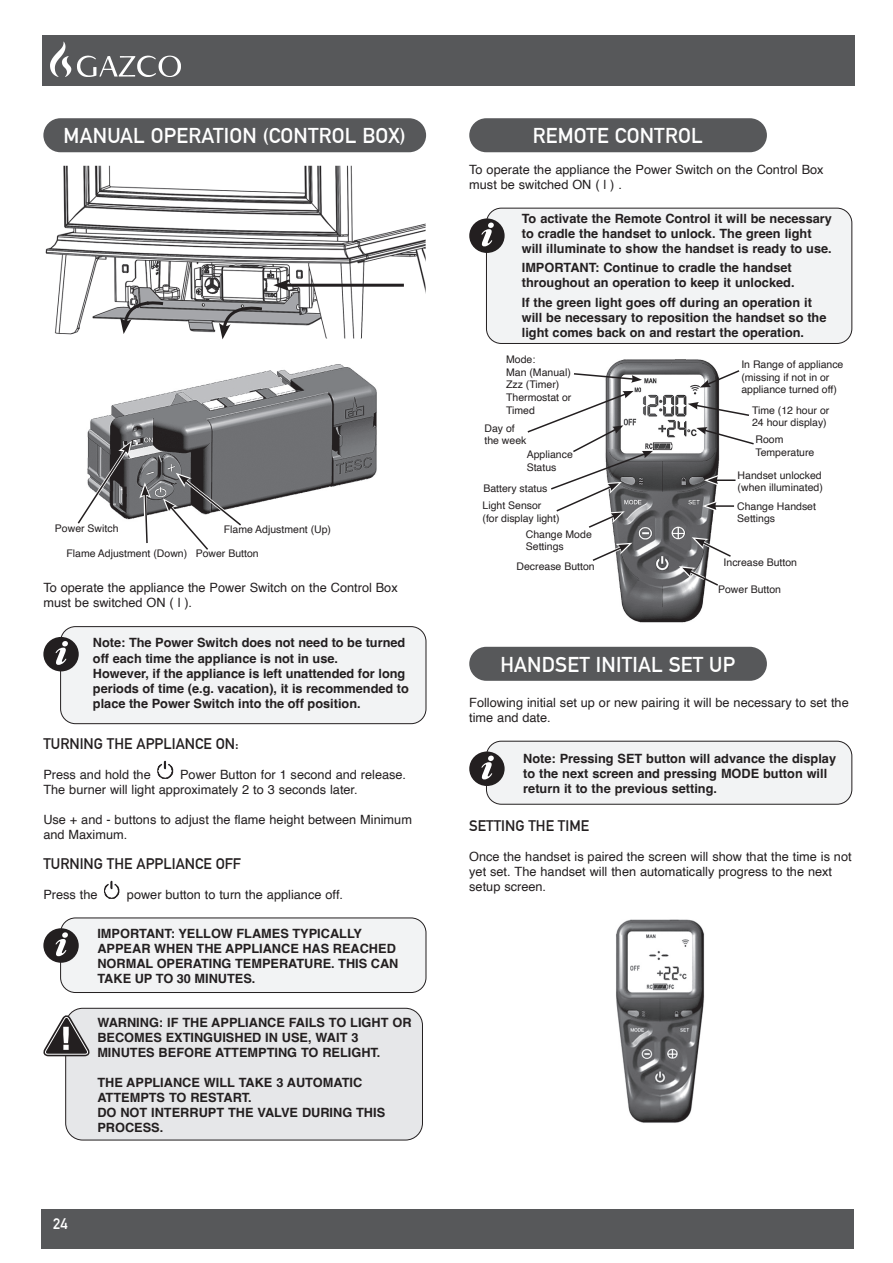
<style>
.page{position:relative;width:893px;height:1263px;background:#fff}
.page>*{position:absolute;margin:0;border:0;box-sizing:border-box;transform-origin:0 0}
.t1{font:700 21px "DIN Alternate";letter-spacing:.01em;color:#fff}
.t2{font:700 15px "DIN Alternate";color:#231f20}
.t3{font:700 15px "DIN Alternate";color:#fff}
.t4{font:700 12.75px/15px "Helvetica";color:#231f20}
.t5{font:12.75px/15px "Helvetica";color:#231f20}
.t6{font:10.5px/12.6px "Helvetica";color:#231f20}
</style>
<div class="page">
<div style="left:41px;top:1209px;width:813px;height:39px;background:#57585a"></div>
<div style="left:42px;top:35px;width:812px;height:50px;background:#57585a"></div>
<img style="left:50px;top:42px;width:14px;height:35px">
<div style="left:43px;top:118px;width:383px;height:34px;background:#57585a;border-radius:17px"></div>
<img style="left:45px;top:166px;width:381px;height:172px">
<svg style="left:120px;top:301px;width:46px;height:33px"></svg>
<svg style="left:219px;top:306px;width:46px;height:33px"></svg>
<hr style="left:284px;top:284px;width:120px;height:3px;background:#231f20">
<svg style="left:273px;top:279px;width:16px;height:12px"></svg>
<img style="left:87px;top:364px;width:290px;height:155px">
<svg style="left:77px;top:441px;width:55px;height:83px"></svg>
<svg style="left:163px;top:473px;width:80px;height:77px"></svg>
<svg style="left:139px;top:482px;width:12px;height:61px"></svg>
<div style="left:61px;top:627px;width:365px;height:97px;background:#f2f3f4;border-radius:15px"></div>
<div style="left:60px;top:626px;width:366px;height:98px;border:1px solid #231f20;border-radius:15px"></div>
<div style="left:43px;top:637px;width:36px;height:34px;background:#231f20;border-radius:50%"></div>
<svg style="left:56px;top:641px;width:12px;height:24px"></svg>
<img style="left:157px;top:760px;width:17px;height:19px">
<img style="left:104px;top:880px;width:16px;height:19px">
<div style="left:61px;top:918px;width:365px;height:74px;background:#f2f3f4;border-radius:15px"></div>
<div style="left:60px;top:917px;width:366px;height:76px;border:1px solid #231f20;border-radius:15px"></div>
<div style="left:43px;top:928px;width:36px;height:35px;background:#231f20;border-radius:50%"></div>
<svg style="left:56px;top:932px;width:12px;height:24px"></svg>
<div style="left:66px;top:1008px;width:356px;height:132px;background:#e6e7e9;border-radius:17px"></div>
<div style="left:65px;top:1008px;width:358px;height:132px;border:1px solid #231f20;border-radius:17px"></div>
<svg style="left:43px;top:1014px;width:47px;height:42px"></svg>
<div style="left:469px;top:118px;width:298px;height:34px;background:#57585a;border-radius:17px"></div>
<div style="left:486px;top:208px;width:366px;height:135px;background:#f2f3f4;border-radius:15px"></div>
<div style="left:486px;top:208px;width:366px;height:136px;border:1px solid #231f20;border-radius:15px"></div>
<div style="left:469px;top:218px;width:36px;height:35px;background:#231f20;border-radius:50%"></div>
<svg style="left:481px;top:223px;width:13px;height:23px"></svg>
<img style="left:605px;top:359px;width:131px;height:264px">
<svg style="left:574px;top:372px;width:68px;height:11px"></svg>
<svg style="left:700px;top:369px;width:40px;height:19px"></svg>
<svg style="left:688px;top:402px;width:61px;height:15px"></svg>
<svg style="left:696px;top:427px;width:58px;height:19px"></svg>
<svg style="left:704px;top:474px;width:31px;height:12px"></svg>
<hr style="left:713px;top:505px;width:17px;height:3px;background:#fff">
<hr style="left:714px;top:505px;width:20px;height:2px;background:#231f20">
<svg style="left:702px;top:500px;width:16px;height:12px"></svg>
<svg style="left:527px;top:391px;width:126px;height:138px"></svg>
<svg style="left:592px;top:543px;width:40px;height:19px"></svg>
<svg style="left:692px;top:537px;width:40px;height:21px"></svg>
<svg style="left:679px;top:566px;width:41px;height:21px"></svg>
<div style="left:469px;top:647px;width:298px;height:34px;background:#57585a;border-radius:17px"></div>
<div style="left:486px;top:741px;width:366px;height:63px;background:#f2f3f4;border-radius:15px"></div>
<div style="left:486px;top:741px;width:366px;height:64px;border:1px solid #231f20;border-radius:15px"></div>
<div style="left:469px;top:751px;width:36px;height:35px;background:#231f20;border-radius:50%"></div>
<svg style="left:481px;top:756px;width:13px;height:23px"></svg>
<img style="left:616px;top:919px;width:89px;height:204px">
<h1 class="t1" style="left:64px;top:120px;width:344px">MANUAL OPERATION (CONTROL BOX)</h1>
<p class="t6" style="left:55px;top:522px;width:65px">Power Switch</p>
<p class="t6" style="left:224px;top:523px;width:109px">Flame Adjustment (Up)</p>
<p class="t6" style="left:196px;top:547px;width:65px">Power Button</p>
<p class="t6" style="left:66px;top:548px;width:122px">Flame Adjustment (Down)</p>
<p class="t5" style="left:43px;top:581px;width:356px">To operate the appliance the Power Switch on the Control Box must be switched ON ( l ).</p>
<p class="t4" style="left:93px;top:636px;width:317px">Note: The Power Switch does not need to be turned off each time the appliance is not in use.<br>However, if the appliance is left unattended for long periods of time (e.g. vacation), it is recommended to place the Power Switch into the off position.</p>
<p class="t2" style="left:43px;top:732px;width:197px">TURNING THE APPLIANCE ON:</p>
<p class="t5" style="left:43px;top:767px;width:109px">Press and hold the</p>
<p class="t5" style="left:43px;top:767px;width:364px;text-indent:137px">Power Button for 1 second and release.<br>The burner will light approximately 2 to 3 seconds later.</p>
<p class="t5" style="left:43px;top:812px;width:370px">Use + and - buttons to adjust the flame height between Minimum and Maximum.</p>
<p class="t2" style="left:43px;top:852px;width:199px">TURNING THE APPLIANCE OFF</p>
<p class="t5" style="left:43px;top:887px;width:56px">Press the</p>
<p class="t5" style="left:127px;top:887px;width:218px">power button to turn the appliance off.</p>
<p class="t4" style="left:97px;top:927px;width:303px">IMPORTANT: YELLOW FLAMES TYPICALLY APPEAR WHEN THE APPLIANCE HAS REACHED NORMAL OPERATING TEMPERATURE. THIS CAN TAKE UP TO 30 MINUTES.</p>
<p class="t4" style="left:97px;top:1016px;width:316px">WARNING: IF THE APPLIANCE FAILS TO LIGHT OR<br>BECOMES EXTINGUISHED IN USE, WAIT 3<br>MINUTES BEFORE ATTEMPTING TO RELIGHT.</p>
<p class="t4" style="left:97px;top:1076px;width:289px">THE APPLIANCE WILL TAKE 3 AUTOMATIC<br>ATTEMPTS TO RESTART.<br>DO NOT INTERRUPT THE VALVE DURING THIS<br>PROCESS.</p>
<p class="t3" style="left:53px;top:1213px;width:16px">24</p>
<h1 class="t1" style="left:533px;top:120px;width:171px">REMOTE CONTROL</h1>
<p class="t5" style="left:469px;top:162px;width:356px">To operate the appliance the Power Switch on the Control Box must be switched ON ( l ) .</p>
<p class="t4" style="left:522px;top:212px;width:312px">To activate the Remote Control it will be necessary to cradle the handset to unlock. The green light will illuminate to show the handset is ready to use.</p>
<p class="t4" style="left:522px;top:262px;width:274px">IMPORTANT: Continue to cradle the handset throughout an operation to keep it unlocked.</p>
<p class="t4" style="left:522px;top:296px;width:306px">If the green light goes off during an operation it will be necessary to reposition the handset so the light comes back on and restart the operation.</p>
<p class="t6" style="left:506px;top:353px;width:67px">Mode:<br>Man (Manual)<br>Zzz (Timer)<br>Thermostat or<br>Timed</p>
<p class="t6" style="left:741px;top:358px;width:104px">In Range of appliance (missing if not in or appliance turned off)</p>
<p class="t6" style="left:752px;top:404px;width:79px">Time (12 hour or<br>24 hour display)</p>
<p class="t6" style="left:755px;top:434px;width:60px">Room<br>Temperature</p>
<p class="t6" style="left:484px;top:422px;width:44px">Day of the week</p>
<p class="t6" style="left:527px;top:449px;width:48px">Appliance<br>Status</p>
<p class="t6" style="left:738px;top:469px;width:87px">Handset unlocked (when illuminated)</p>
<p class="t6" style="left:737px;top:500px;width:80px">Change Handset<br>Settings</p>
<p class="t6" style="left:482px;top:481px;width:67px;line-height:16.6px">Battery status<br>Light Sensor</p>
<p class="t6" style="left:482px;top:512px;width:79px">(for display light)</p>
<p class="t6" style="left:526px;top:528px;width:67px">Change Mode<br>Settings</p>
<p class="t6" style="left:516px;top:560px;width:80px">Decrease Button</p>
<p class="t6" style="left:724px;top:556px;width:75px">Increase Button</p>
<p class="t6" style="left:718px;top:583px;width:65px">Power Button</p>
<h1 class="t1" style="left:500px;top:648px;width:236px">HANDSET INITIAL SET UP</h1>
<p class="t5" style="left:469px;top:695px;width:381px">Following initial set up or new pairing it will be necessary to set the time and date.</p>
<p class="t4" style="left:523px;top:752px;width:314px">Note: Pressing SET button will advance the display to the next screen and pressing MODE button will return it to the previous setting.</p>
<p class="t2" style="left:469px;top:814px;width:121px">SETTING THE TIME</p>
<p class="t5" style="left:469px;top:849px;width:384px">Once the handset is paired the screen will show that the time is not yet set. The handset will then automatically progress to the next setup screen.</p>
</div>
